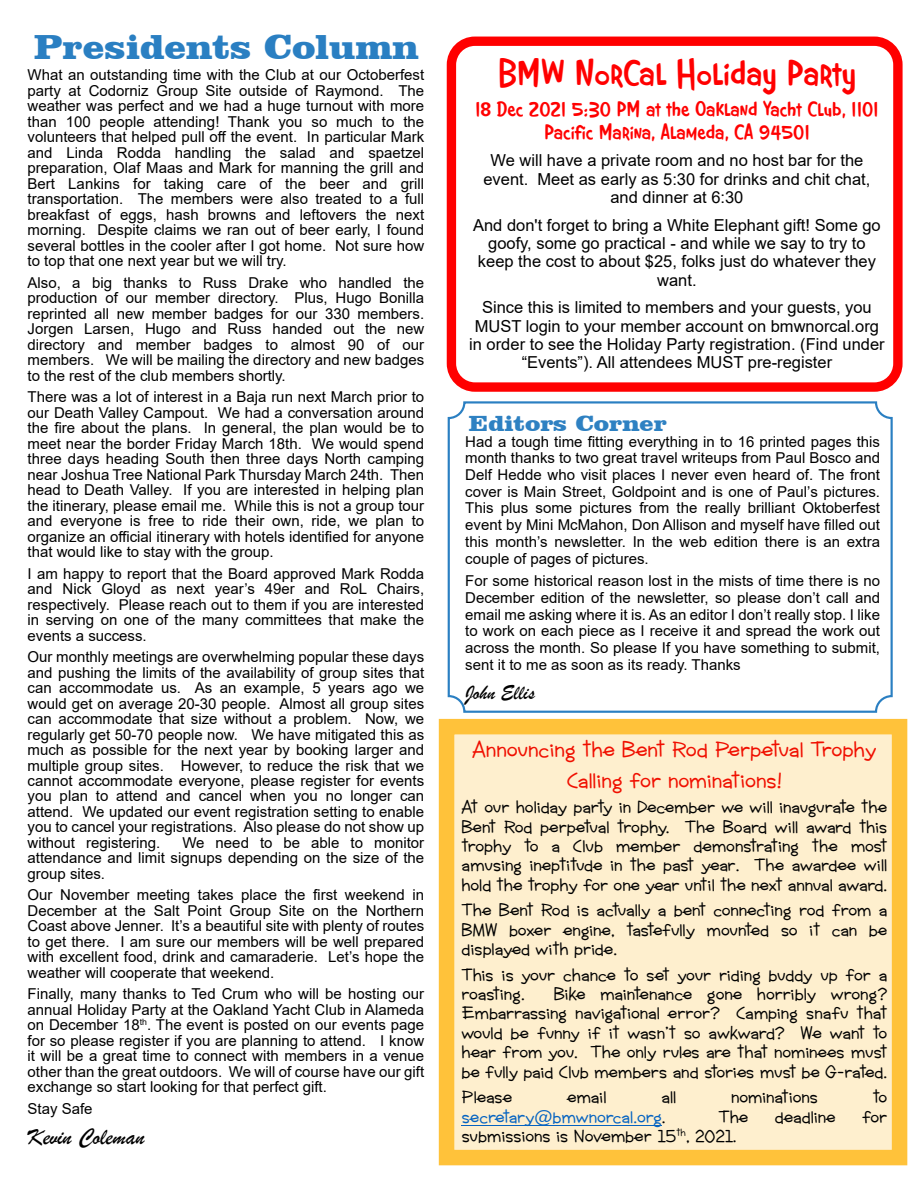
<style>
.page{position:relative;width:918px;height:1188px;background:#fff}
.page>*{position:absolute;margin:0;border:0;box-sizing:border-box;transform-origin:0 0}
.t1{font:36px "Giggles BTN";color:#f00}
.t2{font:900 35.7px "Clarendon BT";color:#2a7fc2;scale:1.07 1}
.t3{font:24px "Brush Script";color:#000}
.t4{font:22.5px/30.3px "Clever Duke BTN Smooth";color:#f00f00;text-align:center}
.t5{font:900 22.5px "Clarendon BT";color:#2e81c2;scale:1.11 1}
.t6{font:21px/22.6px "Giggles BTN";color:#f00;text-align:center}
.t7{font:21px "Brush Script";color:#000}
.t8{font:18px/19.5px "Clever Duke BTN Smooth";color:#000;text-align:justify}
.t9{font:18px "Clever Duke BTN Smooth";color:#0563c1}
.t10{font:16.5px/18.5px "Arial";color:#000;text-align:center}
.t11{font:15px/15.5px "Arial";color:#000;text-align:justify}
.s1{color:#000}
</style>
<div class="page">
<div style="left:439px;top:719px;width:468px;height:446px;background:#feefce;border:16px solid #ffc23a"></div>
<hr style="left:461px;top:1125px;width:201px;height:1px;background:#0563c1">
<div style="left:448px;top:401px;width:445px;height:312px;border:2px solid #2a7fc2;border-radius:16px"></div>
<div style="left:447px;top:37px;width:456px;height:355px;border:9px solid #f00;border-radius:24px"></div>
<h2 class="t2" style="left:34px;top:32px;width:361px">Presidents Column</h2>
<p class="t11" style="left:28px;top:69px;width:398px">What an outstanding time with the Club at our Octoberfest party at Codorniz Group Site outside of Raymond. The weather was perfect and we had a huge turnout with more than 100 people attending! Thank you so much to the volunteers that helped pull off the event. In particular Mark and Linda Rodda handling the salad and spaetzel preparation, Olaf Maas and Mark for manning the grill and Bert Lankins for taking care of the beer and grill transportation. The members were also treated to a full breakfast of eggs, hash browns and leftovers the next morning. Despite claims we ran out of beer early, I found several bottles in the cooler after I got home. Not sure how to top that one next year but we will try.</p>
<p class="t11" style="left:28px;top:276px;width:398px">Also, a big thanks to Russ Drake who handled the production of our member directory. Plus, Hugo Bonilla reprinted all new member badges for our 330 members.<br>Jorgen Larsen, Hugo and Russ handed out the new directory and member badges to almost 90 of our members. We will be mailing the directory and new badges to the rest of the club members shortly.</p>
<p class="t11" style="left:28px;top:391px;width:398px">There was a lot of interest in a Baja run next March prior to our Death Valley Campout. We had a conversation around the fire about the plans. In general, the plan would be to meet near the border Friday March 18th. We would spend three days heading South then three days North camping near Joshua Tree National Park Thursday March 24th. Then head to Death Valley. If you are interested in helping plan the itinerary, please email me. While this is not a group tour and everyone is free to ride their own, ride, we plan to organize an official itinerary with hotels identified for anyone that would like to stay with the group.</p>
<p class="t11" style="left:28px;top:567px;width:398px">I am happy to report that the Board approved Mark Rodda and Nick Gloyd as next year’s 49er and RoL Chairs, respectively. Please reach out to them if you are interested in serving on one of the many committees that make the events a success.</p>
<p class="t11" style="left:28px;top:650px;width:398px">Our monthly meetings are overwhelming popular these days and pushing the limits of the availability of group sites that can accommodate us. As an example, 5 years ago we would get on average 20-30 people. Almost all group sites can accommodate that size without a problem. Now, we regularly get 50-70 people now. We have mitigated this as much as possible for the next year by booking larger and multiple group sites. However, to reduce the risk that we cannot accommodate everyone, please register for events you plan to attend and cancel when you no longer can attend. We updated our event registration setting to enable you to cancel your registrations. Also please do not show up without registering.</p>
<p class="t11" style="left:28px;top:836px;width:398px;text-indent:155px">We need to be able to monitor attendance and limit signups depending on the size of the group sites.</p>
<p class="t11" style="left:28px;top:889px;width:398px">Our November meeting takes place the first weekend in December at the Salt Point Group Site on the Northern Coast above Jenner. It’s a beautiful site with plenty of routes to get there. I am sure our members will be well prepared with excellent food, drink and camaraderie. Let’s hope the weather will cooperate that weekend.</p>
<p class="t11" style="left:28px;top:988px;width:398px">Finally, many thanks to Ted Crum who will be hosting our annual Holiday Party at the Oakland Yacht Club in Alameda on December 18<sup>th</sup>. The event is posted on our events page for so please register if you are planning to attend. I know it will be a great time to connect with members in a venue other than the great outdoors. We will of course have our gift exchange so start looking for that perfect gift.</p>
<p class="t11" style="left:28px;top:1102px;width:67px">Stay Safe</p>
<h3 class="t3" style="left:28px;top:1129px;width:119px">Kevin Coleman</h3>
<h1 class="t1" style="left:498px;top:49px;width:360px">BMW NorCal Holiday Party</h1>
<h3 class="t6" style="left:475px;top:98px;width:405px">18 Dec 2021 5:30 PM at the Oakland Yacht Club, 1101<br>Pacific Marina, Alameda, CA 94501</h3>
<p class="t10" style="left:483px;top:153px;width:389px">We will have a private room and no host bar for the event. Meet as early as 5:30 for drinks and chit chat, and dinner at 6:30</p>
<p class="t10" style="left:473px;top:217px;width:409px">And don't forget to bring a White Elephant gift! Some go goofy, some go practical - and while we say to try to keep the cost to about $25, folks just do whatever they want.</p>
<p class="t10" style="left:469px;top:300px;width:417px">Since this is limited to members and your guests, you MUST login to your member account on bmwnorcal.org in order to see the Holiday Party registration. (Find under “Events”). All attendees MUST pre-register</p>
<h3 class="t5" style="left:469px;top:414px;width:179px">Editors Corner</h3>
<p class="t11" style="left:465px;top:434px;width:416px;line-height:16.6px">Had a tough time fitting everything in to 16 printed pages this month thanks to two great travel writeups from Paul Bosco and Delf Hedde who visit places I never even heard of. The front cover is Main Street, Goldpoint and is one of Paul’s pictures.<br>This plus some pictures from the really brilliant Oktoberfest event by Mini McMahon, Don Allison and myself have filled out this month’s newsletter. In the web edition there is an extra couple of pages of pictures.</p>
<p class="t11" style="left:465px;top:574px;width:416px;line-height:16.6px">For some historical reason lost in the mists of time there is no December edition of the newsletter, so please don’t call and email me asking where it is. As an editor I don’t really stop. I like to work on each piece as I receive it and spread the work out across the month. So please If you have something to submit, sent it to me as soon as its ready. Thanks</p>
<h3 class="t7" style="left:465px;top:686px;width:71px">John Ellis</h3>
<h3 class="t4" style="left:472px;top:735px;width:406px">Announcing the Bent Rod Perpetual Trophy<br>Calling for nominations!</h3>
<p class="t8" style="left:461px;top:797px;width:427px">At our holiday party in December we will inaugurate the Bent Rod perpetual trophy. The Board will award this trophy to a Club member demonstrating the most amusing ineptitude in the past year. The awardee will hold the trophy for one year until the next annual award.</p>
<p class="t8" style="left:461px;top:901px;width:427px">The Bent Rod is actually a bent connecting rod from a BMW boxer engine, tastefully mounted so it can be displayed with pride.</p>
<p class="t8" style="left:461px;top:965px;width:427px">This is your chance to set your riding buddy up for a roasting.</p>
<p class="t8" style="left:461px;top:984px;width:427px;text-indent:92px">Bike maintenance gone horribly wrong?<br>Embarrassing navigational error? Camping snafu that would be funny if it wasn’t so awkward? We want to hear from you. The only rules are that nominees must be fully paid Club members and stories must be G-rated.</p>
<p class="t8" style="left:461px;top:1087px;width:52px">Please</p>
<p class="t8" style="left:567px;top:1087px;width:41px">email</p>
<p class="t8" style="left:661px;top:1087px;width:16px">all</p>
<p class="t8" style="left:731px;top:1087px;width:89px">nominations</p>
<p class="t8" style="left:873px;top:1087px;width:16px">to</p>
<p class="t9" style="left:461px;top:1106px;width:206px">secretary@bmwnorcal.org<span class="s1">.</span></p>
<p class="t8" style="left:718px;top:1107px;width:32px">The</p>
<p class="t8" style="left:775px;top:1107px;width:62px">deadline</p>
<p class="t8" style="left:862px;top:1107px;width:27px">for</p>
<p class="t8" style="left:461px;top:1126px;width:277px">submissions is November 15<sup>th</sup>, 2021.</p>
</div>
